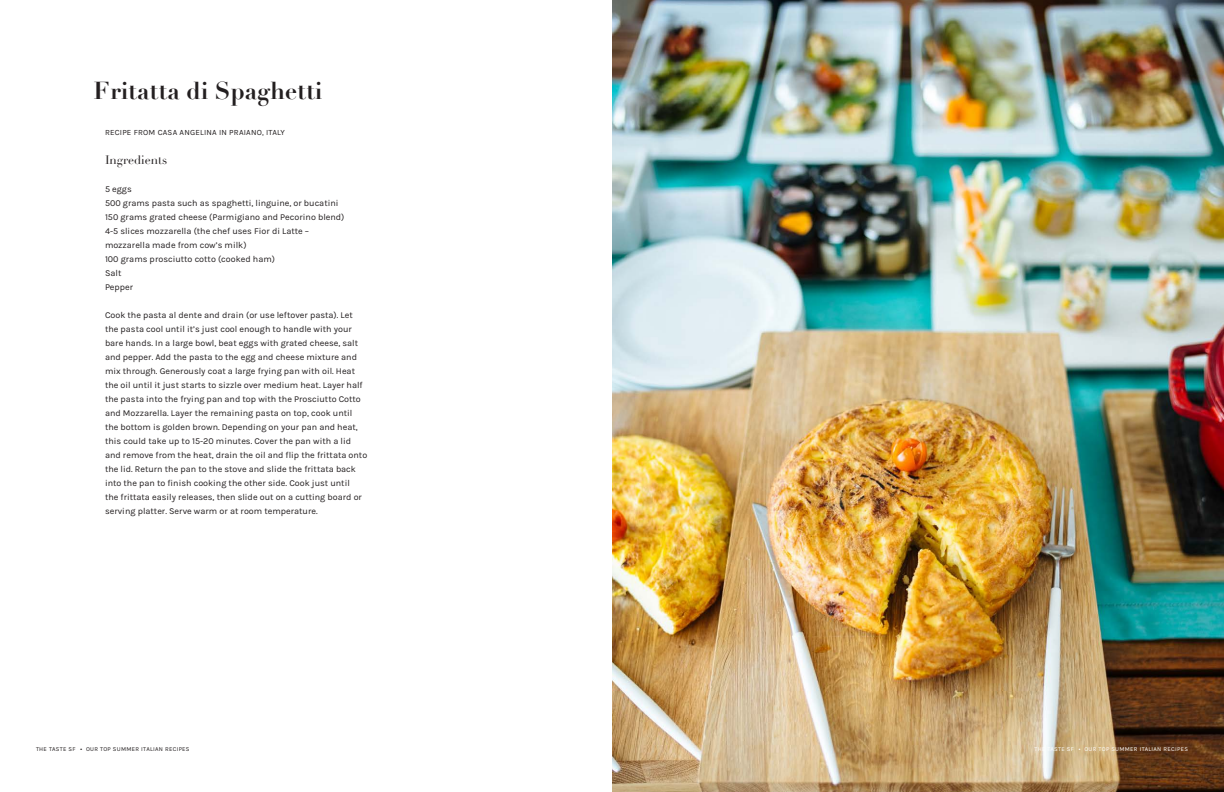
<style>
.page{position:relative;width:1224px;height:792px;background:#fff}
.page>*{position:absolute;margin:0;border:0;box-sizing:border-box;transform-origin:0 0}
.t1{font:700 24px "Didot";color:#231f20}
.t2{font:12px "Didot";color:#231f20}
.t3{font:9px/14px "Karla";color:#231f20}
.t4{font:8px "Karla";letter-spacing:.025em;color:#231f20}
.t5{font:6px "Karla";letter-spacing:.05em;color:#231f20}
.t6{font:6px "Karla";letter-spacing:.05em;color:#fff}
</style>
<div class="page">
<img style="left:612px;top:0;width:612px;height:792px">
<p class="t1" style="left:94px;top:75px;width:230px">Fritatta di Spaghetti</p>
<p class="t4" style="left:105px;top:128px;width:182px">RECIPE FROM CASA ANGELINA IN PRAIANO, ITALY</p>
<p class="t2" style="left:105px;top:153px;width:64px">Ingredients</p>
<p class="t3" style="left:105px;top:183px;width:28px">5 eggs</p>
<p class="t3" style="left:105px;top:197px;width:235px">500 grams pasta such as spaghetti, linguine, or bucatini</p>
<p class="t3" style="left:105px;top:211px;width:241px">150 grams grated cheese (Parmigiano and Pecorino blend)</p>
<p class="t3" style="left:105px;top:225px;width:206px">4-5 slices mozzarella (the chef uses Fior di Latte – mozzarella made from cow’s milk)</p>
<p class="t3" style="left:105px;top:253px;width:172px">100 grams prosciutto cotto (cooked ham)</p>
<p class="t3" style="left:105px;top:267px;width:18px">Salt</p>
<p class="t3" style="left:105px;top:281px;width:30px">Pepper</p>
<p class="t3" style="left:105px;top:309px;width:264px">Cook the pasta al dente and drain (or use leftover pasta). Let the pasta cool until it’s just cool enough to handle with your bare hands. In a large bowl, beat eggs with grated cheese, salt and pepper. Add the pasta to the egg and cheese mixture and mix through. Generously coat a large frying pan with oil. Heat the oil until it just starts to sizzle over medium heat. Layer half the pasta into the frying pan and top with the Prosciutto Cotto and Mozzarella. Layer the remaining pasta on top, cook until the bottom is golden brown. Depending on your pan and heat, this could take up to 15-20 minutes. Cover the pan with a lid and remove from the heat, drain the oil and flip the frittata onto the lid. Return the pan to the stove and slide the frittata back into the pan to finish cooking the other side. Cook just until<br>the frittata easily releases, then slide out on a cutting board or serving platter. Serve warm or at room temperature.</p>
<p class="t5" style="left:36px;top:746px;width:41px">THE TASTE SF</p>
<p class="t5" style="left:80px;top:746px;width:111px">● OUR TOP SUMMER ITALIAN RECIPES</p>
<p class="t6" style="left:1034px;top:746px;width:41px">THE TASTE SF</p>
<p class="t6" style="left:1079px;top:746px;width:111px">● OUR TOP SUMMER ITALIAN RECIPES</p>
</div>
